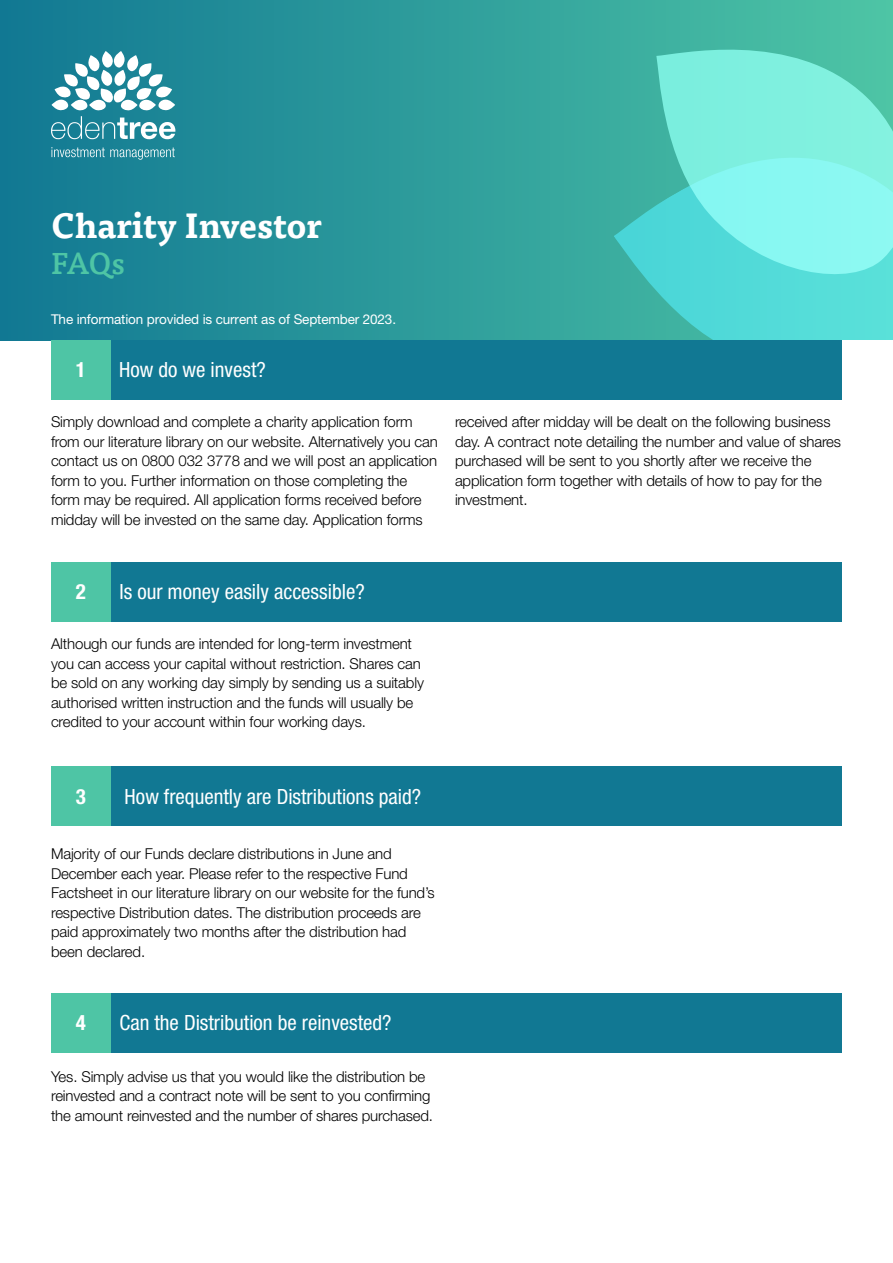
<style>
.page{position:relative;width:893px;height:1263px;background:#fff}
.page>*{position:absolute;margin:0;border:0;box-sizing:border-box;transform-origin:0 0}
.t1{font:700 34.5px "Tisa Pro";color:#fff}
.t2{font:500 30px "Tisa Pro";color:#4ec5a5}
.t3{font:condensed 21px "Helvetica Neue LT Pro";color:#fff}
.t4{font:700 condensed 21px "Helvetica Neue LT Pro";color:#fff}
.t5{font:300 15px/19.5px "Helvetica Neue LT Pro";letter-spacing:-.01em;color:#000}
.t6{font:13.5px "Helvetica Neue LT Pro";letter-spacing:-.01em;color:#fff}
</style>
<div class="page">
<div style="left:0;top:0;width:893px;height:340px;background:linear-gradient(to right,#117893,#4ec5a5)"></div>
<svg style="left:656px;top:50px;width:237px;height:86px;background:#73e5d2"></svg>
<svg style="left:614px;top:136px;width:279px;height:204px;background:#64ded7"></svg>
<div style="left:111px;top:340px;width:731px;height:60px;background:#117893"></div>
<div style="left:51px;top:340px;width:60px;height:60px;background:#4ec5a5"></div>
<div style="left:111px;top:562px;width:731px;height:60px;background:#117893"></div>
<div style="left:111px;top:766px;width:731px;height:60px;background:#117893"></div>
<div style="left:111px;top:993px;width:731px;height:59px;background:#117893"></div>
<div style="left:51px;top:562px;width:60px;height:60px;background:#4ec5a5"></div>
<div style="left:51px;top:766px;width:60px;height:60px;background:#4ec5a5"></div>
<div style="left:51px;top:993px;width:60px;height:59px;background:#4ec5a5"></div>
<svg style="left:51px;top:51px;width:124px;height:88px"></svg>
<svg style="left:52px;top:147px;width:123px;height:13px;background:#4499a9"></svg>
<h1 class="t1" style="left:51px;top:197px;width:272px">Charity Investor</h1>
<h2 class="t2" style="left:51px;top:240px;width:75px">FAQs</h2>
<p class="t6" style="left:51px;top:311px;width:347px">The information provided is current as of September 2023.</p>
<h3 class="t4" style="left:76px;top:357px;width:12px">1</h3>
<h3 class="t3" style="left:119px;top:358px;width:148px">How do we invest?</h3>
<p class="t5" style="left:51px;top:412px;width:388px">Simply download and complete a charity application form from our literature library on our website. Alternatively you can contact us on 0800 032 3778 and we will post an application form to you. Further information on those completing the form may be required. All application forms received before midday will be invested on the same day. Application forms</p>
<p class="t5" style="left:455px;top:412px;width:388px">received after midday will be dealt on the following business day. A contract note detailing the number and value of shares purchased will be sent to you shortly after we receive the application form together with details of how to pay for the investment.</p>
<h3 class="t4" style="left:76px;top:579px;width:12px">2</h3>
<h3 class="t3" style="left:119px;top:580px;width:247px">Is our money easily accessible?</h3>
<p class="t5" style="left:51px;top:634px;width:374px">Although our funds are intended for long-term investment you can access your capital without restriction. Shares can be sold on any working day simply by sending us a suitably authorised written instruction and the funds will usually be credited to your account within four working days.</p>
<h3 class="t4" style="left:76px;top:783px;width:12px">3</h3>
<h3 class="t3" style="left:125px;top:784px;width:298px">How frequently are Distributions paid?</h3>
<p class="t5" style="left:51px;top:844px;width:385px">Majority of our Funds declare distributions in June and December each year. Please refer to the respective Fund Factsheet in our literature library on our website for the fund’s respective Distribution dates. The distribution proceeds are paid approximately two months after the distribution had been declared.</p>
<h3 class="t4" style="left:76px;top:1010px;width:12px">4</h3>
<h3 class="t3" style="left:119px;top:1011px;width:274px">Can the Distribution be reinvested?</h3>
<p class="t5" style="left:51px;top:1066px;width:383px">Yes. Simply advise us that you would like the distribution be reinvested and a contract note will be sent to you confirming the amount reinvested and the number of shares purchased.</p>
</div>
